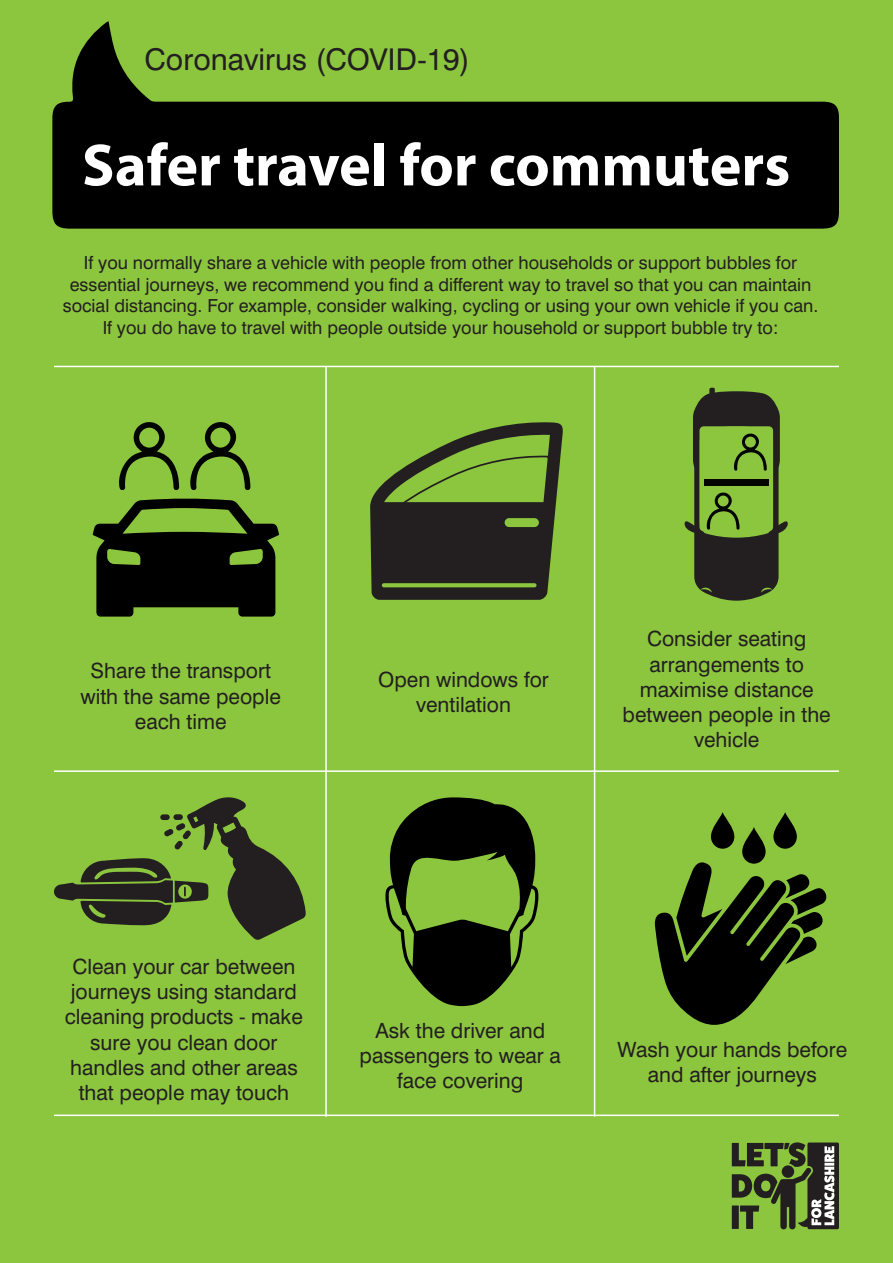
<style>
.page{position:relative;width:893px;height:1263px;background:#8cc63e}
.page>*{position:absolute;margin:0;border:0;box-sizing:border-box;transform-origin:0 0}
.t1{font:700 60px "Myriad Pro";color:#fff}
.t2{font:30px "Swiss 721 BT";color:#231f20}
.t3{font:21px/25.2px "Swiss 721 BT";color:#231f20;text-align:center}
.t4{font:18px/21.6px "Swiss 721 BT";color:#231f20;text-align:center}
</style>
<div class="page">
<svg style="left:732px;top:1142px;width:107px;height:87px"></svg>
<svg style="left:119px;top:422px;width:60px;height:68px"></svg>
<svg style="left:190px;top:422px;width:60px;height:68px"></svg>
<hr style="left:54px;top:770px;width:785px;height:2px;background:#fff">
<hr style="left:325px;top:366px;width:2px;height:751px;background:#fff">
<hr style="left:594px;top:366px;width:1px;height:751px;background:#fff">
<hr style="left:54px;top:1114px;width:785px;height:2px;background:#fff">
<hr style="left:54px;top:366px;width:785px;height:1px;background:#fff">
<svg style="left:93px;top:498px;width:186px;height:119px"></svg>
<svg style="left:370px;top:422px;width:193px;height:178px"></svg>
<svg style="left:684px;top:388px;width:104px;height:213px"></svg>
<div style="left:704px;top:479px;width:65px;height:7px;background:#030503"></div>
<svg style="left:54px;top:797px;width:252px;height:143px"></svg>
<svg style="left:385px;top:797px;width:154px;height:209px"></svg>
<svg style="left:655px;top:862px;width:171px;height:163px"></svg>
<svg style="left:773px;top:812px;width:24px;height:37px"></svg>
<svg style="left:742px;top:827px;width:24px;height:37px"></svg>
<svg style="left:711px;top:812px;width:23px;height:37px"></svg>
<svg style="left:52px;top:21px;width:787px;height:208px;fill:#000"></svg>
<p class="t2" style="left:145px;top:41px;width:327px">Coronavirus (COVID-19)</p>
<p class="t1" style="left:82px;top:126px;width:710px">Safer travel for commuters</p>
<p class="t4" style="left:63px;top:252px;width:757px">If you normally share a vehicle with people from other households or support bubbles for essential journeys, we recommend you find a different way to travel so that you can maintain social distancing. For example, consider walking, cycling or using your own vehicle if you can.</p>
<p class="t4" style="left:103px;top:316px;width:677px">If you do have to travel with people outside your household or support bubble try to:</p>
<p class="t3" style="left:80px;top:658px;width:202px">Share the transport with the same people each time</p>
<p class="t3" style="left:378px;top:667px;width:172px">Open windows for ventilation</p>
<p class="t3" style="left:623px;top:626px;width:210px">Consider seating arrangements to maximise distance between people in the vehicle</p>
<p class="t3" style="left:65px;top:954px;width:240px">Clean your car between journeys using standard cleaning products - make sure you clean door handles and other areas that people may touch</p>
<p class="t3" style="left:360px;top:1017px;width:203px">Ask the driver and passengers to wear a face covering</p>
<p class="t3" style="left:618px;top:1036px;width:231px">Wash your hands before and after journeys</p>
</div>
